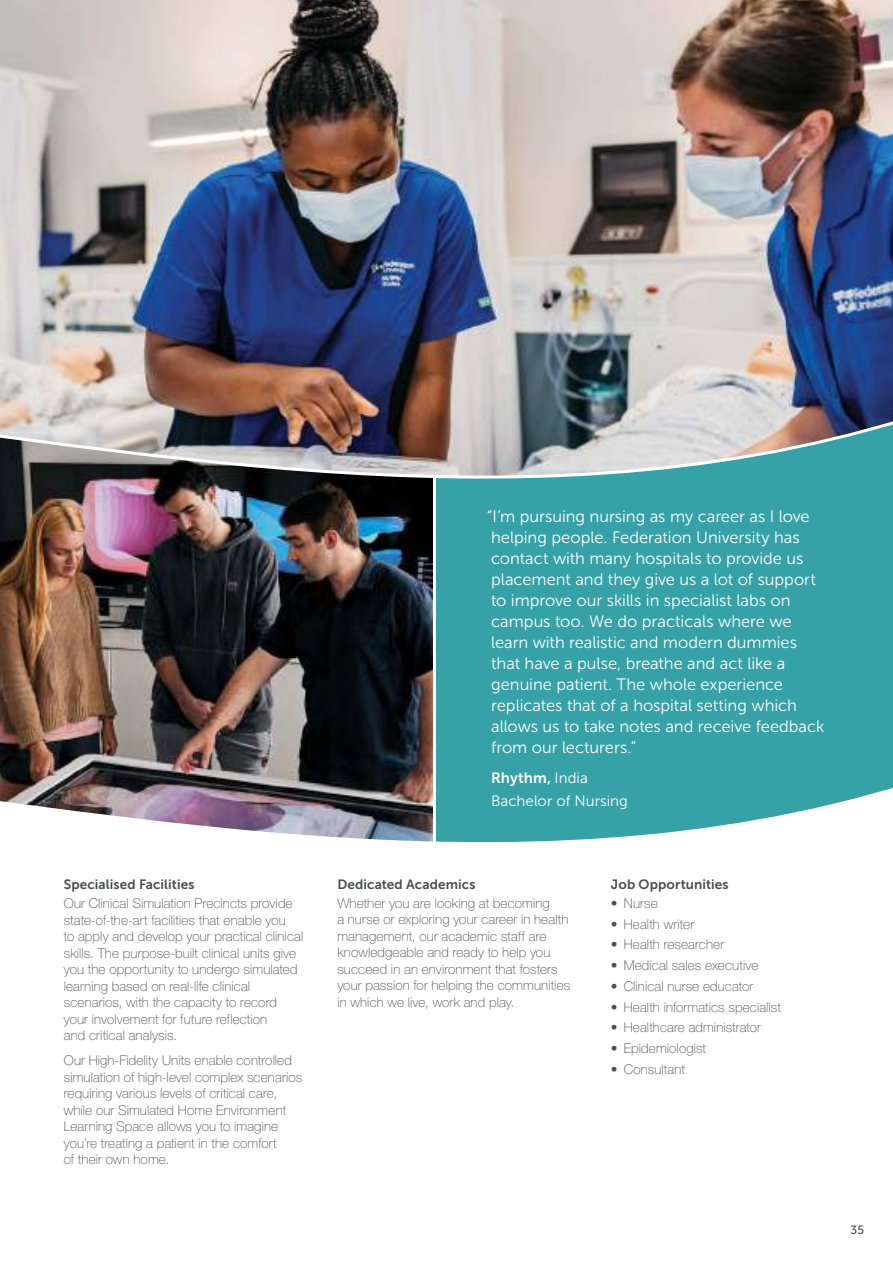
<style>
.page{position:relative;width:893px;height:1263px;background:#fff}
.page>*{position:absolute;margin:0;border:0;box-sizing:border-box;transform-origin:0 0}
.t1{font:16.5px/21px "Museo Sans 300";color:#fff}
.t2{font:15px "Museo Sans 300";letter-spacing:.005em;color:#fff}
.t3{font:15px "Museo Sans 700";color:#fff}
.t4{font:100 13.5px/16.5px "Helvetica Neue LT 35";letter-spacing:.01em;color:#4c4d4f}
.t5{font:13.5px "Museo Sans 700";letter-spacing:.01em;color:#4c4d4f}
.t6{font:12px "Museo Sans 500";color:#4c4d4f}
.s1{font-family:"Museo Sans 300"}
</style>
<div class="page">
<img style="left:0;top:504px;width:433px;height:274px">
<div style="left:436px;top:393px;width:457px;height:496px;background:#36a1a7"></div>
<img style="left:0;top:0;width:893px;height:406px">
<svg style="left:0;top:778px;width:893px;height:111px;fill:#fff"></svg>
<img style="left:0;top:406px;width:893px;height:98px">
<p class="t5" style="left:64px;top:877px;width:132px">Specialised Facilities</p>
<p class="t4" style="left:64px;top:895px;width:241px">Our Clinical Simulation Precincts provide state-of-the-art facilities that enable you<br>to apply and develop your practical clinical skills. The purpose-built clinical units give you the opportunity to undergo simulated learning based on real-life clinical scenarios, with the capacity to record your involvement for future reflection<br>and critical analysis.</p>
<p class="t4" style="left:64px;top:1052px;width:240px">Our High-Fidelity Units enable controlled simulation of high-level complex scenarios requiring various levels of critical care, while our Simulated Home Environment Learning Space allows you to imagine you’re treating a patient in the comfort<br>of their own home.</p>
<p class="t1" style="left:487px;top:506px;width:339px">“I’m pursuing nursing as my career as I love helping people. Federation University has contact with many hospitals to provide us placement and they give us a lot of support to improve our skills in specialist labs on campus too. We do practicals where we learn with realistic and modern dummies that have a pulse, breathe and act like a genuine patient. The whole experience replicates that of a hospital setting which allows us to take notes and receive feedback from our lecturers.”</p>
<p class="t3" style="left:491px;top:770px;width:98px">Rhythm, <span class="s1">India</span></p>
<p class="t2" style="left:491px;top:792px;width:138px">Bachelor of Nursing</p>
<p class="t5" style="left:337px;top:877px;width:140px">Dedicated Academics</p>
<p class="t4" style="left:337px;top:895px;width:234px">Whether you are looking at becoming<br>a nurse or exploring your career in health management, our academic staff are knowledgeable and ready to help you succeed in an environment that fosters your passion for helping the communities in which we live, work and play.</p>
<p class="t5" style="left:611px;top:877px;width:119px">Job Opportunities</p>
<p class="t4" style="left:611px;top:895px;width:48px">• Nurse</p>
<p class="t4" style="left:611px;top:916px;width:85px">• Health writer</p>
<p class="t4" style="left:611px;top:936px;width:115px">• Health researcher</p>
<p class="t4" style="left:611px;top:957px;width:149px">• Medical sales executive</p>
<p class="t4" style="left:611px;top:978px;width:144px">• Clinical nurse educator</p>
<p class="t4" style="left:611px;top:999px;width:171px">• Health informatics specialist</p>
<p class="t4" style="left:611px;top:1019px;width:152px">• Healthcare administrator</p>
<p class="t4" style="left:611px;top:1040px;width:97px">• Epidemiologist</p>
<p class="t4" style="left:611px;top:1061px;width:76px">• Consultant</p>
<p class="t6" style="left:850px;top:1223px;width:15px">35</p>
</div>
